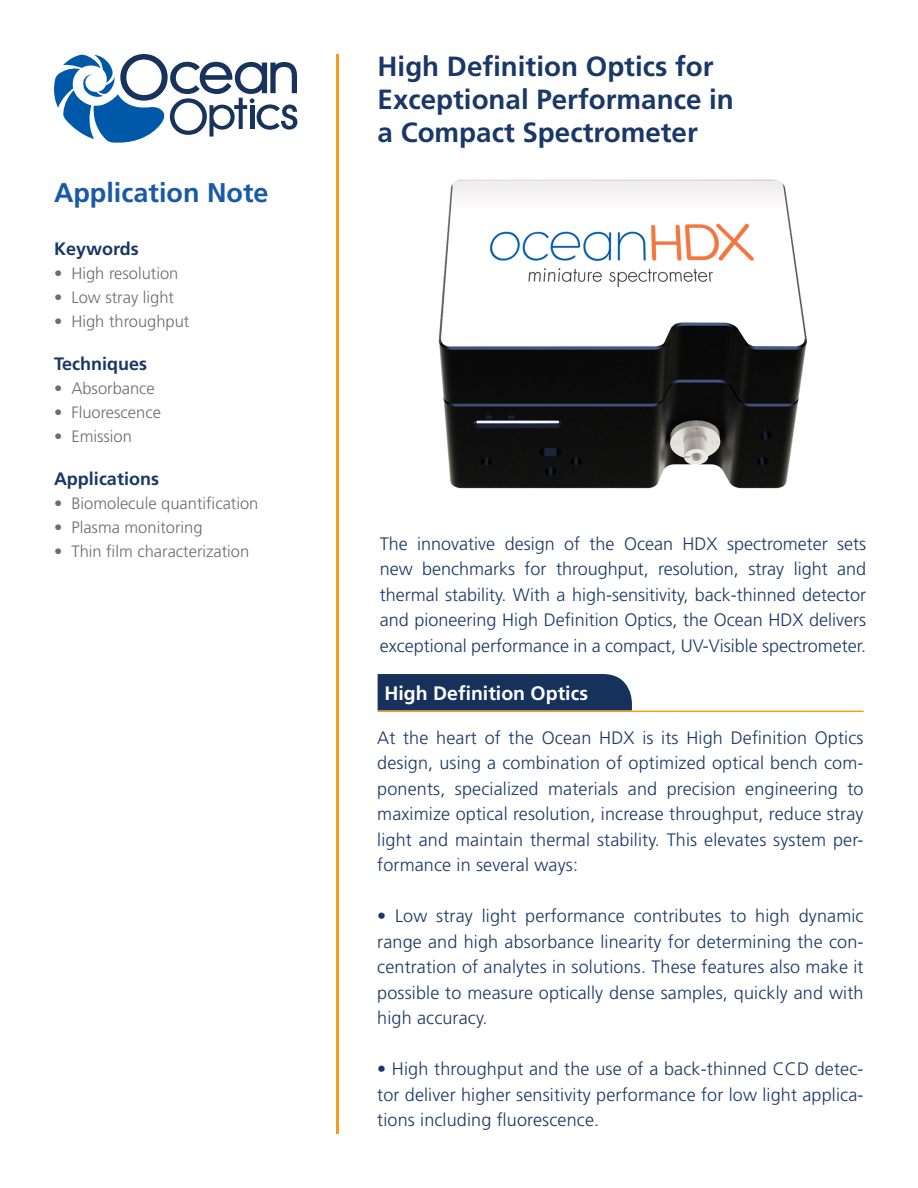
<style>
.page{position:relative;width:918px;height:1188px;background:#fff}
.page>*{position:absolute;margin:0;border:0;box-sizing:border-box;transform-origin:0 0}
.t1{font:700 27.75px/33.3px "Frutiger";color:#193867}
.t2{font:700 27px "Frutiger";color:#185aa8}
.t3{font:700 19.5px "Frutiger";color:#fff}
.t4{font:300 18px/25.5px "Frutiger";letter-spacing:.01em;color:#193867;text-align:justify}
.t5{font:700 18px "Frutiger";color:#193867}
.t6{font:300 16.5px "Frutiger";color:#6c6d70}
</style>
<div class="page">
<img style="left:438px;top:179px;width:369px;height:310px">
<svg style="left:54px;top:54px;width:243px;height:89px"></svg>
<hr style="left:336px;top:54px;width:3px;height:1080px;background:#f39c1e">
<div style="left:378px;top:674px;width:254px;height:37px;background:#16325c"></div>
<hr style="left:378px;top:711px;width:486px;height:1px;background:#f39c1e">
<p class="t2" style="left:54px;top:177px;width:216px">Application Note</p>
<p class="t1" style="left:378px;top:49px;width:358px">High Definition Optics for<br>Exceptional Performance in a Compact Spectrometer</p>
<p class="t5" style="left:54px;top:238px;width:86px">Keywords</p>
<p class="t6" style="left:54px;top:264px;width:126px">• High resolution</p>
<p class="t6" style="left:54px;top:288px;width:122px">• Low stray light</p>
<p class="t6" style="left:54px;top:312px;width:137px">• High throughput</p>
<p class="t5" style="left:54px;top:353px;width:95px">Techniques</p>
<p class="t6" style="left:54px;top:379px;width:102px">• Absorbance</p>
<p class="t6" style="left:54px;top:403px;width:108px">• Fluorescence</p>
<p class="t6" style="left:54px;top:427px;width:79px">• Emission</p>
<p class="t5" style="left:54px;top:468px;width:106px">Applications</p>
<p class="t6" style="left:54px;top:494px;width:206px">• Biomolecule quantification</p>
<p class="t6" style="left:54px;top:518px;width:150px">• Plasma monitoring</p>
<p class="t6" style="left:54px;top:542px;width:197px">• Thin film characterization</p>
<p class="t4" style="left:380px;top:531px;width:488px">The innovative design of the Ocean HDX spectrometer sets new benchmarks for throughput, resolution, stray light and thermal stability. With a high-sensitivity, back-thinned detector and pioneering High Definition Optics, the Ocean HDX delivers exceptional performance in a compact, UV-Visible spectrometer.</p>
<p class="t3" style="left:384px;top:682px;width:205px">High Definition Optics</p>
<p class="t4" style="left:377px;top:725px;width:488px">At the heart of the Ocean HDX is its High Definition Optics design, using a combination of optimized optical bench com&shy;ponents, specialized materials and precision engineering to maximize optical resolution, increase throughput, reduce stray light and maintain thermal stability. This elevates system per&shy;formance in several ways:</p>
<p class="t4" style="left:377px;top:903px;width:488px">• Low stray light performance contributes to high dynamic range and high absorbance linearity for determining the con&shy;centration of analytes in solutions. These features also make it possible to measure optically dense samples, quickly and with high accuracy.</p>
<p class="t4" style="left:377px;top:1056px;width:488px">• High throughput and the use of a back-thinned CCD detec&shy;tor deliver higher sensitivity performance for low light applica&shy;tions including fluorescence.</p>
</div>
